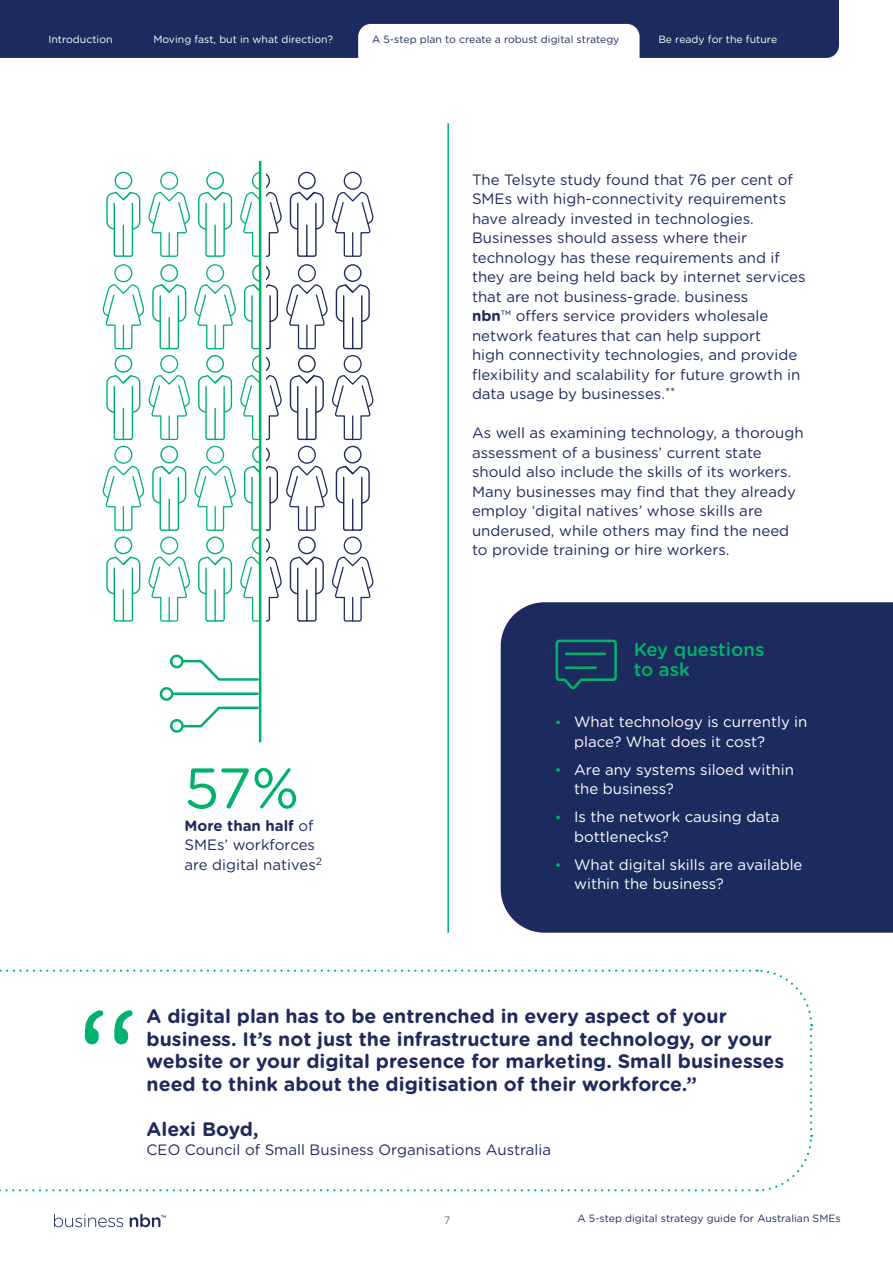
<style>
.page{position:relative;width:893px;height:1263px;background:#fff}
.page>*{position:absolute;margin:0;border:0;box-sizing:border-box;transform-origin:0 0}
.t1{font:147.15px "Gotham Rounded";color:#00b26b}
.t2{font:57px "Gotham Rounded";color:#00b26b}
.t3{font:700 19.5px/22.5px "Gotham Rounded";color:#202b5c}
.t4{font:500 18.6px/20.2px "Gotham Rounded";color:#00b26b}
.t5{font:15px/19.5px "Gotham Rounded";color:#1d2a5d}
.t6{font:15px/19.5px "Gotham Rounded";color:#fff}
.t7{font:15px "Gotham Rounded";color:#202b5c}
.t8{font:10.5px "Gotham Rounded";color:#1d2a5d}
.t9{font:10.5px "Gotham Rounded";color:#fff}
.t10{font:300 10.5px "Gotham Rounded";color:#1d2a5d}
.s1{font-weight:700}
.s2{font-weight:700;color:#202b5c}
</style>
<div class="page">
<svg style="left:54px;top:1214px;width:112px;height:13px"></svg>
<div style="left:501px;top:602px;width:392px;height:331px;background:#1d2a5d"></div>
<svg style="left:556px;top:720px;width:4px;height:4px"></svg>
<svg style="left:556px;top:768px;width:4px;height:4px"></svg>
<svg style="left:556px;top:815px;width:4px;height:4px"></svg>
<svg style="left:556px;top:863px;width:4px;height:4px"></svg>
<svg style="left:554px;top:638px;width:64px;height:54px"></svg>
<hr style="left:447px;top:123px;width:2px;height:810px;background:#00b26b">
<svg style="left:0;top:1135px;width:813px;height:57px"></svg>
<svg style="left:757px;top:969px;width:56px;height:160px"></svg>
<svg style="left:0;top:969px;width:750px;height:3px"></svg>
<hr style="left:259px;top:161px;width:2px;height:581px;background:#00b26b">
<svg style="left:148px;top:171px;width:42px;height:86px"></svg>
<div style="left:114px;top:172px;width:18px;height:18px;border:1px solid #00b26b;border-radius:50%"></div>
<svg style="left:106px;top:191px;width:35px;height:66px"></svg>
<div style="left:206px;top:172px;width:18px;height:18px;border:1px solid #00b26b;border-radius:50%"></div>
<svg style="left:198px;top:191px;width:35px;height:66px"></svg>
<svg style="left:240px;top:171px;width:42px;height:86px"></svg>
<svg style="left:103px;top:264px;width:271px;height:358px"></svg>
<svg style="left:289px;top:171px;width:85px;height:86px"></svg>
<hr style="left:172px;top:692px;width:86px;height:3px;background:#00b26b">
<div style="left:160px;top:687px;width:13px;height:14px;border:2px solid #00b26b;border-radius:50%"></div>
<div style="left:170px;top:719px;width:14px;height:14px;border:2px solid #00b26b;border-radius:50%"></div>
<div style="left:170px;top:655px;width:14px;height:13px;border:2px solid #00b26b;border-radius:50%"></div>
<svg style="left:181px;top:705px;width:78px;height:24px"></svg>
<svg style="left:181px;top:659px;width:78px;height:23px"></svg>
<div style="left:0;top:0;width:839px;height:58px;background:#1d2a5d"></div>
<svg style="left:358px;top:24px;width:281px;height:34px"></svg>
<p class="t9" style="left:48px;top:32px;width:66px">Introduction</p>
<p class="t9" style="left:153px;top:32px;width:181px">Moving fast, but in what direction?</p>
<p class="t8" style="left:372px;top:32px;width:249px">A 5-step plan to create a robust digital strategy</p>
<p class="t9" style="left:658px;top:32px;width:120px">Be ready for the future</p>
<p class="t5" style="left:472px;top:169px;width:335px">The Telsyte study found that 76 per cent of SMEs with high-connectivity requirements have already invested in technologies.<br>Businesses should assess where their technology has these requirements and if they are being held back by internet services that are not business-grade. business<br><span class="s1">nbn</span>™ offers service providers wholesale network features that can help support<br>high connectivity technologies, and provide flexibility and scalability for future growth in data usage by businesses.<sup>**</sup></p>
<p class="t5" style="left:472px;top:423px;width:333px">As well as examining technology, a thorough assessment of a business’ current state should also include the skills of its workers.<br>Many businesses may find that they already employ ‘digital natives’ whose skills are underused, while others may find the need to provide training or hire workers.</p>
<h2 class="t2" style="left:184px;top:749px;width:116px">57%</h2>
<p class="t5" style="left:184px;top:815px;width:139px"><span class="s2">More than half</span> of<br>SMEs’ workforces are digital natives<sup>2</sup></p>
<p class="t4" style="left:634px;top:638px;width:132px">Key questions to ask</p>
<p class="t6" style="left:574px;top:711px;width:235px">What technology is currently in place? What does it cost?</p>
<p class="t6" style="left:574px;top:759px;width:221px">Are any systems siloed within the business?</p>
<p class="t6" style="left:574px;top:806px;width:207px">Is the network causing data bottlenecks?</p>
<p class="t6" style="left:574px;top:854px;width:230px">What digital skills are available within the business?</p>
<h1 class="t1" style="left:74px;top:961px;width:67px">“</h1>
<p class="t3" style="left:147px;top:1004px;width:639px">A digital plan has to be entrenched in every aspect of your business. It’s not just the infrastructure and technology, or your website or your digital presence for marketing. Small businesses need to think about the digitisation of their workforce.”</p>
<h3 class="t3" style="left:147px;top:1117px;width:114px">Alexi Boyd,</h3>
<p class="t7" style="left:147px;top:1140px;width:406px">CEO Council of Small Business Organisations Australia</p>
<p class="t10" style="left:444px;top:1213px;width:8px">7</p>
<p class="t8" style="left:578px;top:1211px;width:265px">A 5-step digital strategy guide for Australian SMEs</p>
</div>
